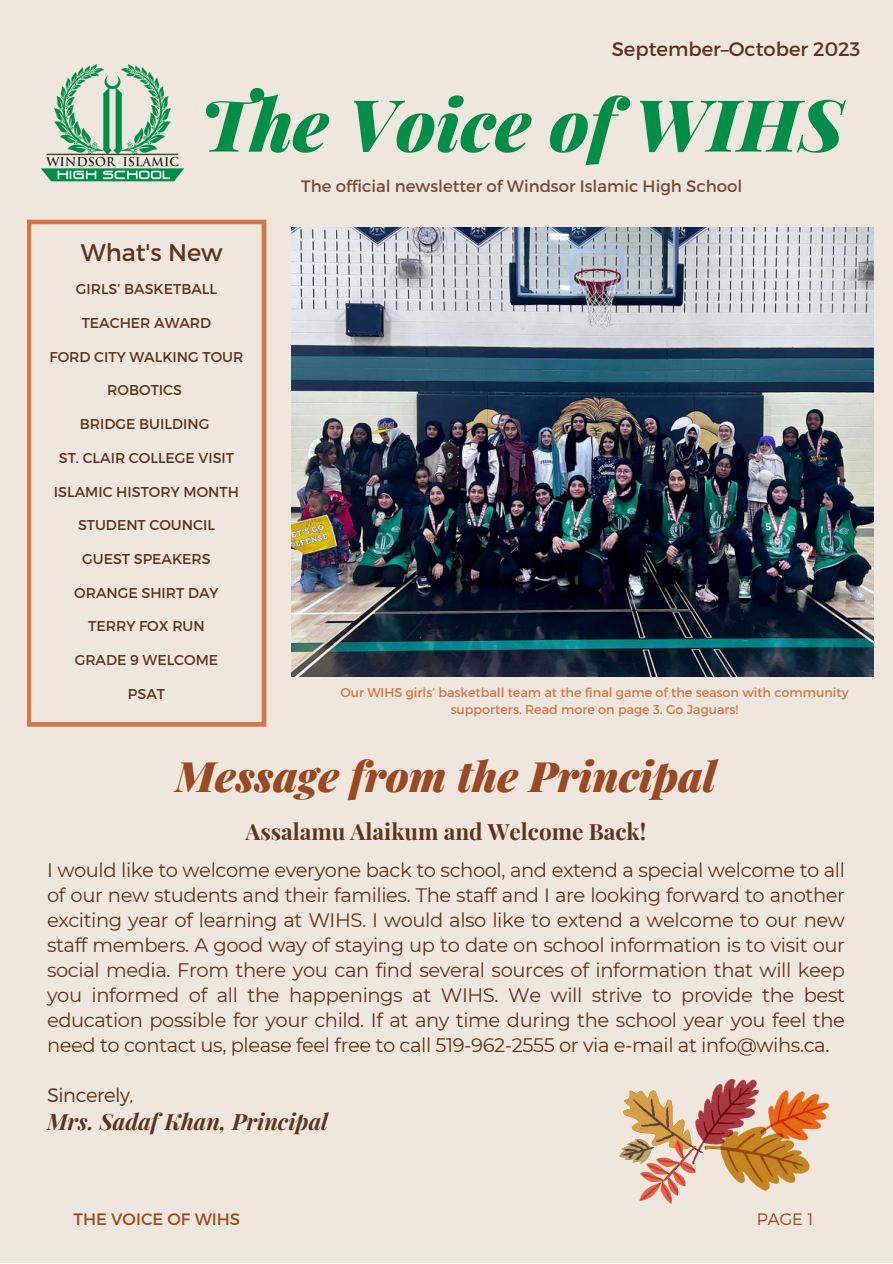
<style>
.page{position:relative;width:893px;height:1264px;background:#fff}
.page>*{position:absolute;margin:0;border:0;box-sizing:border-box;transform-origin:0 0}
.t1{font:italic 900 72px "Playfair Display";color:#018e48}
.t2{font:italic 900 42px "Playfair Display";color:#9b4922}
.t3{font:24px "Montserrat";color:#5c3420}
.t4{font:700 22.5px "Playfair Display";color:#5c3420}
.t5{font:italic 700 22.5px "Playfair Display";color:#5c3420}
.t6{font:19.5px/25px "Montserrat";letter-spacing:-.02em;color:#5c3420;text-align:justify}
.t7{font:19.5px "Montserrat";color:#5c3420}
.t8{font:300 19.5px "Montserrat";letter-spacing:-.02em;color:#5c3420}
.t9{font:16.5px "Montserrat";color:#764b36}
.t10{font:16.5px "Montserrat";color:#9b4922}
.t11{font:300 16.5px "Montserrat";color:#9b4922}
.t12{font:14.25px "Montserrat";color:#5c3420}
.t13{font:12.75px/17px "Montserrat";color:#d1774c;text-align:center}
</style>
<div class="page">
<div style="left:0;top:0;width:892px;height:1262px;background:#efe7dd"></div>
<svg style="left:27px;top:220px;width:239px;height:506px"></svg>
<img style="left:41px;top:65px;width:144px;height:117px">
<img style="left:721px;top:1079px;width:107px;height:111px">
<svg style="left:619px;top:1084px;width:102px;height:120px"></svg>
<img style="left:292px;top:227px;width:581px;height:449px">
<p class="t7" style="left:611px;top:36px;width:250px">September–October 2023</p>
<p class="t1" style="left:200px;top:74px;width:644px">The Voice of WIHS</p>
<p class="t9" style="left:301px;top:175px;width:442px">The official newsletter of Windsor Islamic High School</p>
<p class="t3" style="left:81px;top:237px;width:143px">What's New</p>
<p class="t12" style="left:76px;top:280px;width:143px">GIRLS’ BASKETBALL</p>
<p class="t12" style="left:82px;top:313px;width:131px">TEACHER AWARD</p>
<p class="t12" style="left:50px;top:347px;width:195px">FORD CITY WALKING TOUR</p>
<p class="t12" style="left:107px;top:381px;width:76px">ROBOTICS</p>
<p class="t12" style="left:80px;top:415px;width:131px">BRIDGE BUILDING</p>
<p class="t12" style="left:59px;top:448px;width:177px">ST. CLAIR COLLEGE VISIT</p>
<p class="t12" style="left:54px;top:482px;width:186px">ISLAMIC HISTORY MONTH</p>
<p class="t12" style="left:78px;top:516px;width:138px">STUDENT COUNCIL</p>
<p class="t12" style="left:82px;top:549px;width:130px">GUEST SPEAKERS</p>
<p class="t12" style="left:74px;top:583px;width:146px">ORANGE SHIRT DAY</p>
<p class="t12" style="left:88px;top:617px;width:118px">TERRY FOX RUN</p>
<p class="t12" style="left:75px;top:651px;width:145px">GRADE 9 WELCOME</p>
<p class="t12" style="left:128px;top:684px;width:39px">PSAT</p>
<p class="t13" style="left:340px;top:683px;width:509px">Our WIHS girls’ basketball team at the final game of the season with community supporters. Read more on page 3. Go Jaguars!</p>
<p class="t2" style="left:175px;top:747px;width:542px">Message from the Principal</p>
<p class="t4" style="left:245px;top:816px;width:402px">Assalamu Alaikum and Welcome Back!</p>
<p class="t6" style="left:47px;top:857px;width:799px">I would like to welcome everyone back to school, and extend a special welcome to all of our new students and their families. The staff and I are looking forward to another exciting year of learning at WIHS. I would also like to extend a welcome to our new staff members. A good way of staying up to date on school information is to visit our social media. From there you can find several sources of information that will keep you informed of all the happenings at WIHS. We will strive to provide the best education possible for your child. If at any time during the school year you feel the need to contact us, please feel free to call 519-962-2555 or via e-mail at info@wihs.ca.</p>
<p class="t8" style="left:47px;top:1081px;width:88px">Sincerely,</p>
<p class="t5" style="left:47px;top:1105px;width:282px">Mrs. Sadaf Khan, Principal</p>
<p class="t10" style="left:73px;top:1208px;width:168px">THE VOICE OF WIHS</p>
<p class="t11" style="left:756px;top:1208px;width:58px">PAGE 1</p>
</div>
